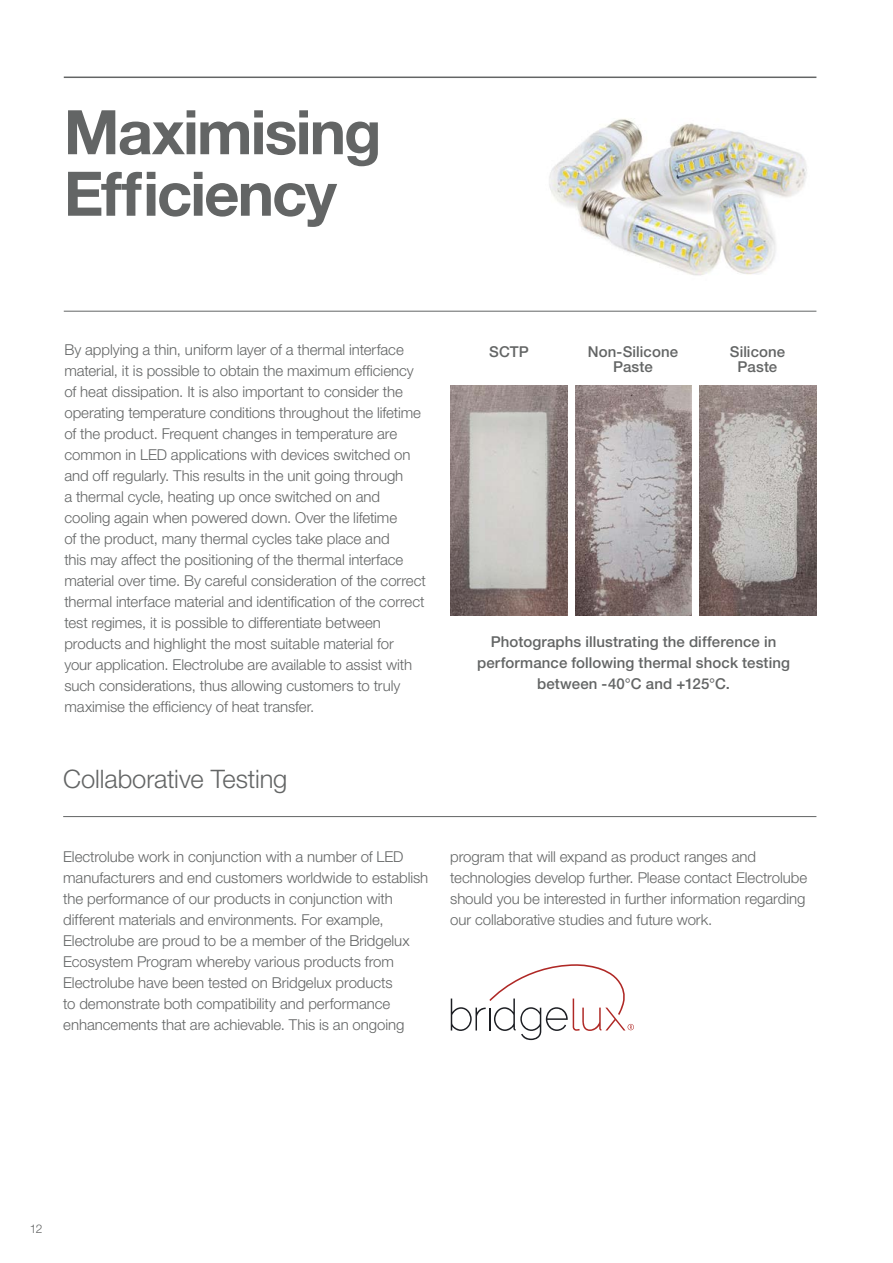
<style>
.page{position:relative;width:893px;height:1263px;background:#fff}
.page>*{position:absolute;margin:0;border:0;box-sizing:border-box;transform-origin:0 0}
.t1{font:700 61.5px/61.5px "Helvetica Neue";letter-spacing:-.03em;color:#636565}
.t2{font:300 25.5px "Helvetica Neue";letter-spacing:-.005em;color:#636565}
.t3{font:300 15px/21px "Helvetica Neue";letter-spacing:-.005em;color:#636565}
.t4{font:500 15px/21px "Helvetica Neue";letter-spacing:.005em;color:#636565;text-align:center}
.t5{font:300 12px "Helvetica Neue";color:#636565}
</style>
<div class="page">
<img style="left:700px;top:386px;width:116px;height:229px">
<img style="left:549px;top:119px;width:258px;height:157px">
<hr style="left:64px;top:77px;width:752px;height:1px;background:#636565">
<hr style="left:64px;top:311px;width:752px;height:1px;background:#636565">
<img style="left:451px;top:386px;width:116px;height:229px">
<img style="left:575px;top:386px;width:117px;height:229px">
<hr style="left:63px;top:816px;width:753px;height:1px;background:#636565">
<svg style="left:451px;top:964px;width:183px;height:76px"></svg>
<h1 class="t1" style="left:64px;top:100px;width:319px">Maximising<br>Efficiency</h1>
<p class="t3" style="left:64px;top:339px;width:363px">By applying a thin, uniform layer of a thermal interface material, it is possible to obtain the maximum efficiency of heat dissipation. It is also important to consider the operating temperature conditions throughout the lifetime of the product. Frequent changes in temperature are common in LED applications with devices switched on and off regularly. This results in the unit going through<br>a thermal cycle, heating up once switched on and cooling again when powered down. Over the lifetime<br>of the product, many thermal cycles take place and<br>this may affect the positioning of the thermal interface material over time. By careful consideration of the correct thermal interface material and identification of the correct test regimes, it is possible to differentiate between products and highlight the most suitable material for<br>your application. Electrolube are available to assist with such considerations, thus allowing customers to truly maximise the efficiency of heat transfer.</p>
<h2 class="t2" style="left:63px;top:763px;width:226px">Collaborative Testing</h2>
<p class="t4" style="left:489px;top:341px;width:41px">SCTP</p>
<p class="t4" style="left:588px;top:344px;width:92px;line-height:15px">Non-Silicone<br>Paste</p>
<p class="t4" style="left:730px;top:344px;width:57px;line-height:15px">Silicone<br>Paste</p>
<p class="t4" style="left:477px;top:631px;width:314px">Photographs illustrating the difference in performance following thermal shock testing between -40°C and +125°C.</p>
<p class="t3" style="left:63px;top:845px;width:367px">Electrolube work in conjunction with a number of LED manufacturers and end customers worldwide to establish the performance of our products in conjunction with different materials and environments. For example, Electrolube are proud to be a member of the Bridgelux Ecosystem Program whereby various products from Electrolube have been tested on Bridgelux products<br>to demonstrate both compatibility and performance enhancements that are achievable. This is an ongoing</p>
<p class="t3" style="left:450px;top:845px;width:358px">program that will expand as product ranges and technologies develop further. Please contact Electrolube should you be interested in further information regarding our collaborative studies and future work.</p>
<p class="t5" style="left:30px;top:1221px;width:14px">12</p>
</div>
